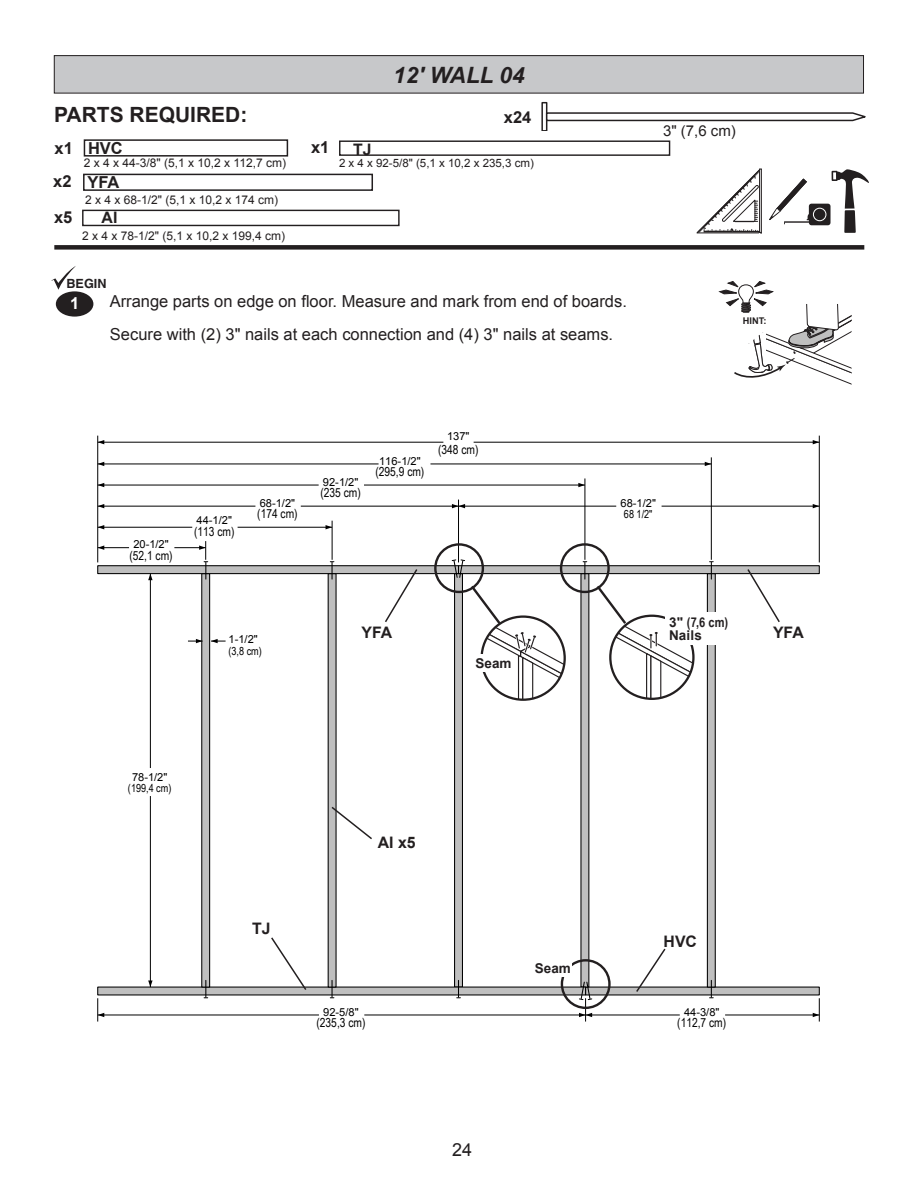
<style>
.page{position:relative;width:918px;height:1188px;background:#fff}
.page>*{position:absolute;margin:0;border:0;box-sizing:border-box;transform-origin:0 0}
.t1{font:italic 700 22.5px "Arial";color:#231f20}
.hhp_fig{font:700 21px "Arial";color:#231f20}
.t2{font:18px "Arial";color:#231f20}
.t3{font:16.5px "Arial";color:#231f20}
.hhp_fig-2{font:700 16.5px "Arial";color:#231f20}
.t4{font:700 16.5px "Arial";color:#fff}
.hhp_fig-3{font:700 15.9px "Arial";color:#231f20}
.hhp_fig-4{font:15px "Arial";color:#231f20}
.t5{font:700 13.5px "Arial";color:#231f20}
.t6{font:700 13.5px "Arial Narrow";color:#231f20}
.t7{font:700 12.6px "Helvetica";color:#231f20}
.t8{font:12.45px "Arial Narrow";color:#000}
.t9{font:12px "Arial";color:#231f20}
.t10{font:11.55px "Arial";color:#231f20}
.t11{font:11.1px "Arial";color:#000}
.t12{font:11.1px/11.7px "Arial Narrow";color:#000}
.t13{font:700 9.3px "Arial";color:#231f20}
.s1{font-family:"Arial"}
</style>
<div class="page">
<hr style="left:332px;top:521px;width:1px;height:39px;background:#000">
<hr style="left:98px;top:527px;width:94px;height:1px;background:#000">
<hr style="left:238px;top:527px;width:94px;height:1px;background:#000">
<hr style="left:458px;top:500px;width:1px;height:62px;background:#000">
<hr style="left:98px;top:506px;width:157px;height:1px;background:#000">
<hr style="left:301px;top:506px;width:158px;height:1px;background:#000">
<hr style="left:459px;top:506px;width:157px;height:1px;background:#000">
<hr style="left:662px;top:506px;width:157px;height:1px;background:#000">
<hr style="left:585px;top:478px;width:1px;height:82px;background:#000">
<hr style="left:98px;top:485px;width:221px;height:1px;background:#000">
<hr style="left:364px;top:485px;width:221px;height:1px;background:#000">
<hr style="left:711px;top:457px;width:1px;height:103px;background:#000">
<hr style="left:98px;top:464px;width:281px;height:1px;background:#000">
<hr style="left:430px;top:464px;width:281px;height:1px;background:#000">
<hr style="left:97px;top:436px;width:1px;height:126px;background:#000">
<hr style="left:819px;top:436px;width:1px;height:126px;background:#000">
<hr style="left:98px;top:442px;width:345px;height:1px;background:#000">
<hr style="left:474px;top:442px;width:345px;height:1px;background:#000">
<svg style="left:98px;top:525px;width:6px;height:4px"></svg>
<svg style="left:326px;top:525px;width:6px;height:4px"></svg>
<svg style="left:98px;top:504px;width:6px;height:4px"></svg>
<svg style="left:452px;top:504px;width:13px;height:4px"></svg>
<svg style="left:813px;top:504px;width:6px;height:4px"></svg>
<svg style="left:98px;top:483px;width:6px;height:4px"></svg>
<svg style="left:578px;top:483px;width:7px;height:4px"></svg>
<svg style="left:98px;top:462px;width:6px;height:4px"></svg>
<svg style="left:705px;top:462px;width:6px;height:4px"></svg>
<svg style="left:98px;top:440px;width:6px;height:4px"></svg>
<svg style="left:813px;top:440px;width:6px;height:4px"></svg>
<div style="left:56px;top:291px;width:37px;height:26px;background:#231f20;border-radius:50%"></div>
<svg style="left:51px;top:266px;width:25px;height:24px"></svg>
<div style="left:54px;top:245px;width:810px;height:5px;background:#231f20"></div>
<div style="left:54px;top:56px;width:810px;height:37px;background:#c7c8ca"></div>
<div style="left:54px;top:55px;width:810px;height:38px;border:1px solid #231f20"></div>
<div style="left:541px;top:102px;width:6px;height:29px;border:1px solid #231f20"></div>
<svg style="left:545px;top:112px;width:321px;height:10px"></svg>
<div style="left:339px;top:140px;width:331px;height:16px;border:1px solid #231f20"></div>
<div style="left:82px;top:210px;width:318px;height:16px;border:1px solid #231f20"></div>
<svg style="left:719px;top:281px;width:133px;height:104px"></svg>
<svg style="left:697px;top:169px;width:65px;height:64px"></svg>
<svg style="left:769px;top:169px;width:100px;height:64px"></svg>
<div style="left:84px;top:139px;width:204px;height:18px;border:2px solid #231f20"></div>
<svg style="left:97px;top:541px;width:723px;height:481px"></svg>
<div style="left:83px;top:174px;width:290px;height:17px;border:2px solid #231f20"></div>
<p class="hhp_fig" style="left:54px;top:100px;width:195px">PARTS REQUIRED:</p>
<p class="hhp_fig-2" style="left:55px;top:137px;width:20px">x1</p>
<p class="hhp_fig-2" style="left:88px;top:137px;width:36px">HVC</p>
<p class="t9" style="left:84px;top:155px;width:204px">2 x 4 x 44-3/8" (5,1 x 10,2 x 112,7 cm)</p>
<p class="hhp_fig-2" style="left:53px;top:170px;width:20px">x2</p>
<p class="hhp_fig-2" style="left:87px;top:171px;width:34px">YFA</p>
<p class="hhp_fig-2" style="left:54px;top:206px;width:20px">x5</p>
<p class="t9" style="left:85px;top:192px;width:195px">2 x 4 x 68-1/2" (5,1 x 10,2 x 174 cm)</p>
<p class="hhp_fig-3" style="left:102px;top:207px;width:17px">AI</p>
<p class="t9" style="left:82px;top:228px;width:205px">2 x 4 x 78-1/2" (5,1 x 10,2 x 199,4 cm)</p>
<p class="t7" style="left:66px;top:276px;width:42px">BEGIN</p>
<p class="hhp_fig-2" style="left:311px;top:136px;width:20px">x1</p>
<p class="t1" style="left:393px;top:60px;width:133px">12' WALL 04</p>
<p class="hhp_fig-3" style="left:353px;top:138px;width:20px">TJ</p>
<p class="hhp_fig-2" style="left:504px;top:106px;width:29px">x24</p>
<p class="t10" style="left:339px;top:155px;width:196px">2 x 4 x 92-5/8" (5,1 x 10,2 x 235,3 cm)</p>
<p class="t4" style="left:70px;top:292px;width:11px">1</p>
<p class="t3" style="left:110px;top:290px;width:519px">Arrange parts on edge on floor. Measure and mark from end of boards.</p>
<p class="t3" style="left:110px;top:324px;width:505px">Secure with (2) 3" nails at each connection and (4) 3" nails at seams.</p>
<p class="hhp_fig-4" style="left:663px;top:121px;width:74px">3" (7,6 cm)</p>
<p class="t13" style="left:743px;top:314px;width:25px">HINT:</p>
<p class="t11" style="left:133px;top:537px;width:37px">20-1/2"</p>
<p class="t8" style="left:129px;top:546px;width:45px">(52,1 cm)</p>
<p class="t11" style="left:197px;top:513px;width:37px">44-1/2"</p>
<p class="t8" style="left:194px;top:522px;width:42px">(113 cm)</p>
<p class="t11" style="left:323px;top:475px;width:37px">92-1/2"</p>
<p class="t11" style="left:379px;top:454px;width:43px">116-1/2"</p>
<p class="t8" style="left:375px;top:462px;width:50px">(295,9 cm)</p>
<p class="t11" style="left:447px;top:428px;width:24px">137"</p>
<p class="t8" style="left:438px;top:441px;width:42px">(348 cm)</p>
<p class="t8" style="left:320px;top:484px;width:42px">(235 cm)</p>
<p class="t11" style="left:260px;top:496px;width:37px">68-1/2"</p>
<p class="t11" style="left:621px;top:496px;width:37px">68-1/2"</p>
<p class="t8" style="left:257px;top:505px;width:42px">(174 cm)</p>
<p class="t12" style="left:624px;top:508px;width:30px">68 1/2"</p>
<p class="t11" style="left:132px;top:770px;width:37px">78-1/2"</p>
<p class="t12" style="left:128px;top:782px;width:45px">(199,4 cm)</p>
<p class="t12" style="left:229px;top:633px;width:35px"><span class="s1">1-1/2" </span>(3,8 cm)</p>
<p class="t6" style="left:669px;top:612px;width:61px"><span class="s1">3"</span> (7,6 cm)</p>
<p class="t5" style="left:669px;top:627px;width:34px">Nails</p>
<p class="hhp_fig-3" style="left:361px;top:622px;width:32px">YFA</p>
<p class="hhp_fig-3" style="left:773px;top:622px;width:32px">YFA</p>
<p class="t5" style="left:476px;top:654px;width:38px">Seam</p>
<p class="hhp_fig-3" style="left:252px;top:918px;width:20px">TJ</p>
<p class="hhp_fig-3" style="left:378px;top:832px;width:39px">AI x5</p>
<p class="t5" style="left:535px;top:959px;width:38px">Seam</p>
<p class="hhp_fig-3" style="left:664px;top:931px;width:35px">HVC</p>
<p class="t11" style="left:323px;top:1005px;width:37px">92-5/8"</p>
<p class="t11" style="left:684px;top:1005px;width:37px">44-3/8"</p>
<p class="t8" style="left:317px;top:1013px;width:50px">(235,3 cm)</p>
<p class="t8" style="left:677px;top:1013px;width:50px">(112,7 cm)</p>
<p class="t2" style="left:452px;top:1138px;width:22px">24</p>
</div>
